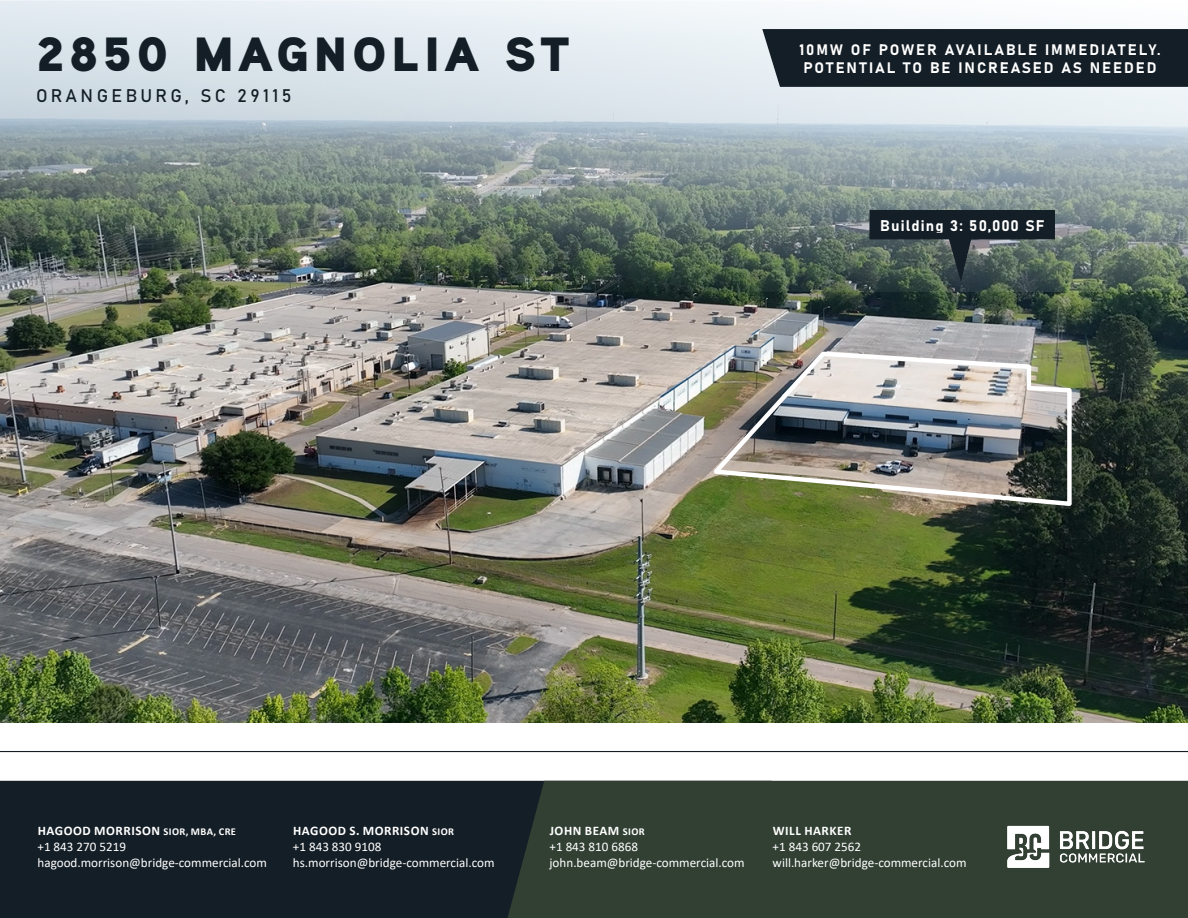
<style>
.page{position:relative;width:1188px;height:918px;background:#fff}
.page>*{position:absolute;margin:0;border:0;box-sizing:border-box;transform-origin:0 0}
.grey_body{font:900 48px "Aaux Next";letter-spacing:.1em;color:#141e26;scale:1.04 1}
.t1{font:18px "Bahnschrift";letter-spacing:.185em;color:#141e26}
.t2{font:15.15px "Bahnschrift";letter-spacing:.08em;color:#fff}
.t3{font:15px "Bahnschrift";letter-spacing:.13em;color:#fff}
.t4{font:13.05px/15.8px "Calibri";color:#fff}
.t5{font:700 13.05px/15.8px "Calibri";letter-spacing:.04em;color:#fff}
.s1{font-size:10.5px}
.s2{font-weight:400}
.s3{font-weight:700}
.s4{font-weight:700;font-size:10.5px}
</style>
<div class="page">
<div style="left:0;top:781px;width:508px;height:137px;background:#141e26"></div>
<img style="left:0;top:292px;width:1188px;height:430px">
<svg style="left:0;top:0;width:1188px;height:292px;background:#9facab"></svg>
<svg style="left:948px;top:239px;width:24px;height:46px"></svg>
<div style="left:873px;top:213px;width:179px;height:23px;background:#141e26"></div>
<div style="left:869px;top:210px;width:186px;height:29px;border:7px solid #141e26"></div>
<img style="left:707px;top:348px;width:367px;height:161px">
<div style="left:762px;top:29px;width:426px;height:58px;background:#141e26"></div>
<hr style="left:0;top:802px;width:1188px;height:1px;background:#141e26">
<div style="left:508px;top:781px;width:680px;height:137px;background:#314033"></div>
<img style="left:997px;top:815px;width:156px;height:62px">
<hr style="left:0;top:751px;width:1188px;height:1px;background:#141e26">
<p class="grey_body" style="left:36px;top:19px;width:515px">2850 MAGNOLIA ST</p>
<p class="t1" style="left:36px;top:82px;width:257px">ORANGEBURG, SC 29115</p>
<p class="t3" style="left:799px;top:38px;width:363px">10MW OF POWER AVAILABLE IMMEDIATELY.</p>
<p class="t3" style="left:803px;top:56px;width:355px">POTENTIAL TO BE INCREASED AS NEEDED</p>
<p class="t2" style="left:880px;top:214px;width:166px">Building 3: 50,000 SF</p>
<p class="t5" style="left:38px;top:823px;width:200px">HAGOOD MORRISON <span class="s1">SIOR, MBA, CRE </span><span class="s2">+1 843 270 5219</span></p>
<p class="t4" style="left:38px;top:854px;width:231px">hagood.morrison@bridge-commercial.com</p>
<p class="t5" style="left:293px;top:823px;width:163px">HAGOOD S. MORRISON <span class="s1">SIOR </span><span class="s2">+1 843 830 9108</span></p>
<p class="t4" style="left:293px;top:854px;width:203px">hs.morrison@bridge-commercial.com</p>
<p class="t4" style="left:550px;top:823px;width:97px"><span class="s3">JOHN BEAM</span> <span class="s4">SIOR </span>+1 843 810 6868</p>
<p class="t4" style="left:550px;top:854px;width:197px">john.beam@bridge-commercial.com</p>
<p class="t5" style="left:773px;top:823px;width:80px">WILL HARKER</p>
<p class="t4" style="left:773px;top:839px;width:90px">+1 843 607 2562</p>
<p class="t4" style="left:773px;top:854px;width:195px">will.harker@bridge-commercial.com</p>
</div>
